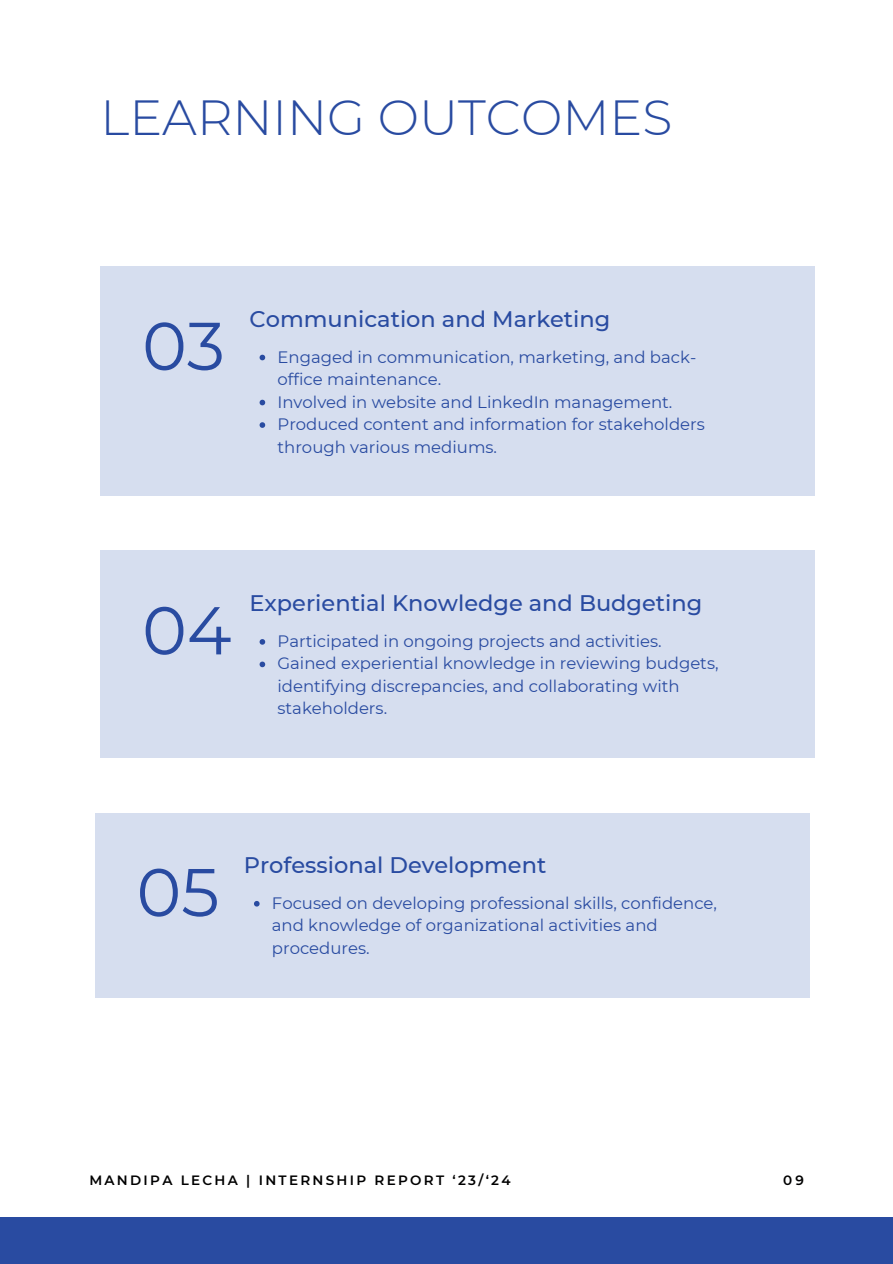
<style>
.page{position:relative;width:893px;height:1264px;background:#fff}
.page>*{position:absolute;margin:0;border:0;box-sizing:border-box;transform-origin:0 0}
.t1{font:67.5px "Montserrat";color:#294ba1}
.t2{font:300 49.2px "Montserrat";color:#294ba1}
.t3{font:500 22.5px "Montserrat";color:#294ba1}
.t4{font:16.5px/22.5px "Montserrat";color:#294ba1}
.t5{font:600 13.5px "Montserrat";letter-spacing:.17em;color:#000001}
</style>
<div class="page">
<div style="left:0;top:1217px;width:892px;height:46px;background:#294ba1"></div>
<div style="left:101px;top:551px;width:714px;height:207px;background:#d6deef"></div>
<svg style="left:259px;top:639px;width:6px;height:5px"></svg>
<svg style="left:259px;top:661px;width:6px;height:6px"></svg>
<div style="left:95px;top:812px;width:714px;height:185px;background:#d6deef"></div>
<svg style="left:254px;top:901px;width:5px;height:5px"></svg>
<div style="left:101px;top:266px;width:714px;height:230px;background:#d6deef"></div>
<svg style="left:259px;top:355px;width:6px;height:5px"></svg>
<svg style="left:259px;top:400px;width:6px;height:5px"></svg>
<svg style="left:259px;top:422px;width:6px;height:6px"></svg>
<h2 class="t2" style="left:101px;top:87px;width:573px">LEARNING OUTCOMES</h2>
<h1 class="t1" style="left:142px;top:305px;width:84px">03</h1>
<h3 class="t3" style="left:249px;top:305px;width:362px">Communication and Marketing</h3>
<p class="t4" style="left:277px;top:345px;width:429px">Engaged in communication, marketing, and back&shy;office maintenance.<br>Involved in website and LinkedIn management.<br>Produced content and information for stakeholders through various mediums.</p>
<h1 class="t1" style="left:142px;top:589px;width:91px">04</h1>
<h3 class="t3" style="left:249px;top:589px;width:454px">Experiential Knowledge and Budgeting</h3>
<p class="t4" style="left:277px;top:629px;width:442px">Participated in ongoing projects and activities.<br>Gained experiential knowledge in reviewing budgets, identifying discrepancies, and collaborating with stakeholders.</p>
<h1 class="t1" style="left:136px;top:850px;width:84px">05</h1>
<h3 class="t3" style="left:244px;top:851px;width:304px">Professional Development</h3>
<p class="t4" style="left:272px;top:891px;width:446px">Focused on developing professional skills, confidence, and knowledge of organizational activities and procedures.</p>
<p class="t5" style="left:89px;top:1172px;width:422px">MANDIPA LECHA | INTERNSHIP REPORT ‘23/‘24</p>
<p class="t5" style="left:783px;top:1172px;width:22px">09</p>
</div>
